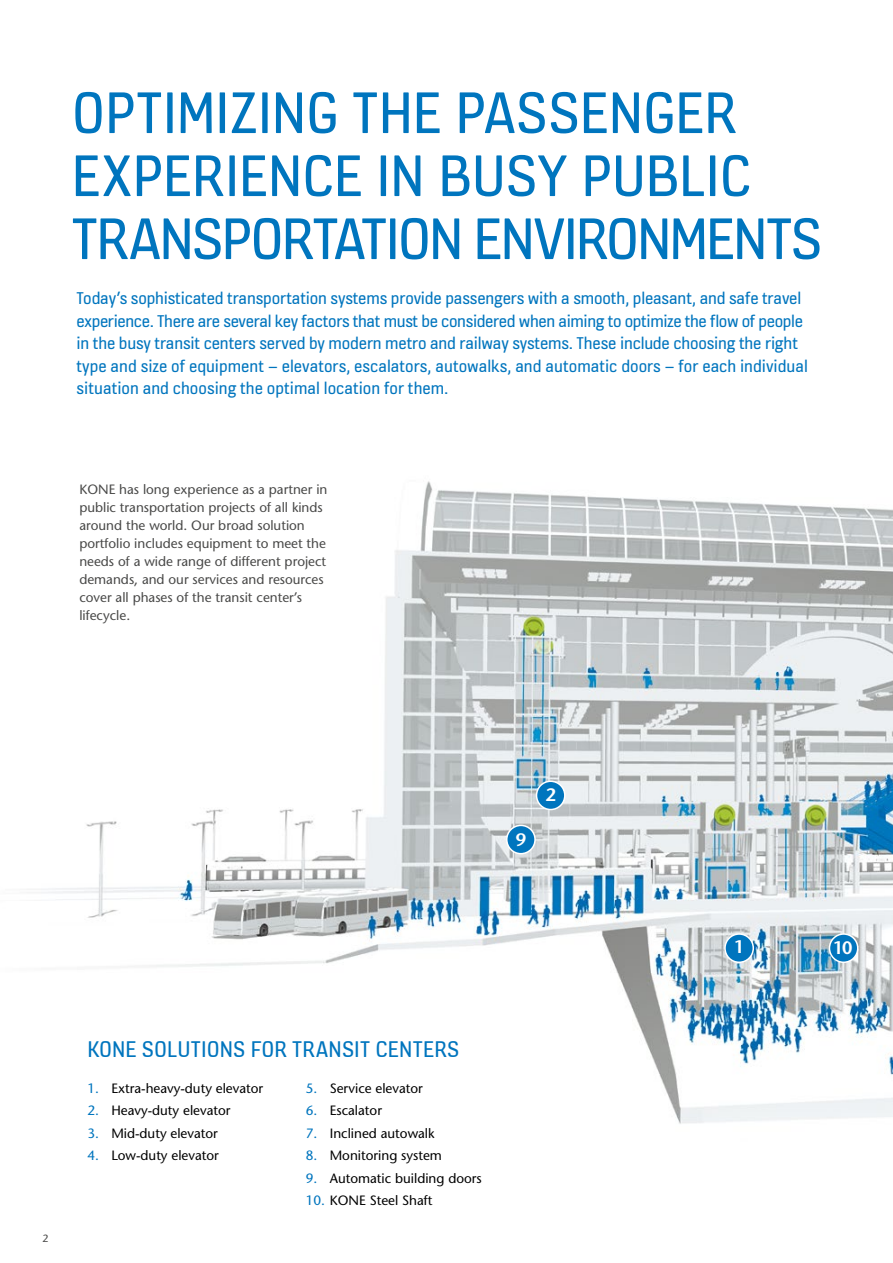
<style>
.page{position:relative;width:893px;height:1263px;background:#fff}
.page>*{position:absolute;margin:0;border:0;box-sizing:border-box;transform-origin:0 0}
.t1{font:63px/63px "KONE Information v 13";letter-spacing:-.01em;color:#0075be}
.t2{font:24px "KONE Information v 13";letter-spacing:.01em;color:#0075be}
.t3{font:18px/22.5px "KONE Information v 13";letter-spacing:-.01em;color:#0075be}
.t4{font:600 18px "Stone Sans";color:#fff}
.t5{font:13.5px/18px "Stone Sans";color:#494948}
.t6{font:13.5px "Stone Sans";color:#000}
.t7{font:10.5px "Stone Sans";color:#494948}
.s1{color:#0075be}
</style>
<div class="page">
<img style="left:41px;top:481px;width:852px;height:643px">
<div style="left:536px;top:781px;width:29px;height:28px;background:#0075be;border-radius:50%"></div>
<div style="left:536px;top:780px;width:30px;height:30px;border:2px solid #fff;border-radius:50%"></div>
<div style="left:507px;top:825px;width:28px;height:29px;background:#0075be;border-radius:50%"></div>
<div style="left:506px;top:825px;width:30px;height:29px;border:2px solid #fff;border-radius:50%"></div>
<div style="left:725px;top:934px;width:28px;height:28px;background:#0075be;border-radius:50%"></div>
<div style="left:724px;top:933px;width:30px;height:30px;border:2px solid #fff;border-radius:50%"></div>
<div style="left:829px;top:934px;width:29px;height:28px;background:#0075be;border-radius:50%"></div>
<div style="left:829px;top:933px;width:29px;height:30px;border:2px solid #fff;border-radius:50%"></div>
<h1 class="t1" style="left:72px;top:78px;width:752px">OPTIMIZING THE PASSENGER<br>EXPERIENCE IN BUSY PUBLIC<br>TRANSPORTATION ENVIRONMENTS</h1>
<p class="t3" style="left:77px;top:286px;width:733px">Today’s sophisticated transportation systems provide passengers with a smooth, pleasant, and safe travel experience. There are several key factors that must be considered when aiming to optimize the flow of people in the busy transit centers served by modern metro and railway systems. These include choosing the right type and size of equipment – elevators, escalators, autowalks, and automatic doors – for each individual situation and choosing the optimal location for them.</p>
<p class="t5" style="left:79px;top:480px;width:250px">KONE has long experience as a partner in public transportation projects of all kinds around the world. Our broad solution portfolio includes equipment to meet the needs of a wide range of different project demands, and our services and resources cover all phases of the transit center’s lifecycle.</p>
<p class="t4" style="left:516px;top:828px;width:12px">9</p>
<p class="t4" style="left:545px;top:783px;width:12px">2</p>
<p class="t7" style="left:43px;top:1231px;width:8px">2</p>
<h2 class="t2" style="left:87px;top:1033px;width:374px">KONE SOLUTIONS FOR TRANSIT CENTERS</h2>
<p class="t6" style="left:87px;top:1079px;width:177px"><span class="s1">1.</span> Extra-heavy-duty elevator</p>
<p class="t6" style="left:87px;top:1102px;width:145px"><span class="s1">2.</span> Heavy-duty elevator</p>
<p class="t6" style="left:87px;top:1124px;width:132px"><span class="s1">3.</span> Mid-duty elevator</p>
<p class="t6" style="left:87px;top:1147px;width:133px"><span class="s1">4.</span> Low-duty elevator</p>
<p class="t6" style="left:306px;top:1079px;width:119px"><span class="s1">5.</span> Service elevator</p>
<p class="t6" style="left:306px;top:1102px;width:78px"><span class="s1">6.</span> Escalator</p>
<p class="t6" style="left:306px;top:1124px;width:130px"><span class="s1">7.</span> Inclined autowalk</p>
<p class="t6" style="left:306px;top:1147px;width:138px"><span class="s1">8.</span> Monitoring system</p>
<p class="t6" style="left:306px;top:1169px;width:178px"><span class="s1">9.</span> Automatic building doors</p>
<p class="t6" style="left:306px;top:1192px;width:128px"><span class="s1">10.</span> KONE Steel Shaft</p>
<p class="t4" style="left:734px;top:936px;width:12px">1</p>
<p class="t4" style="left:833px;top:937px;width:21px">10</p>
</div>
